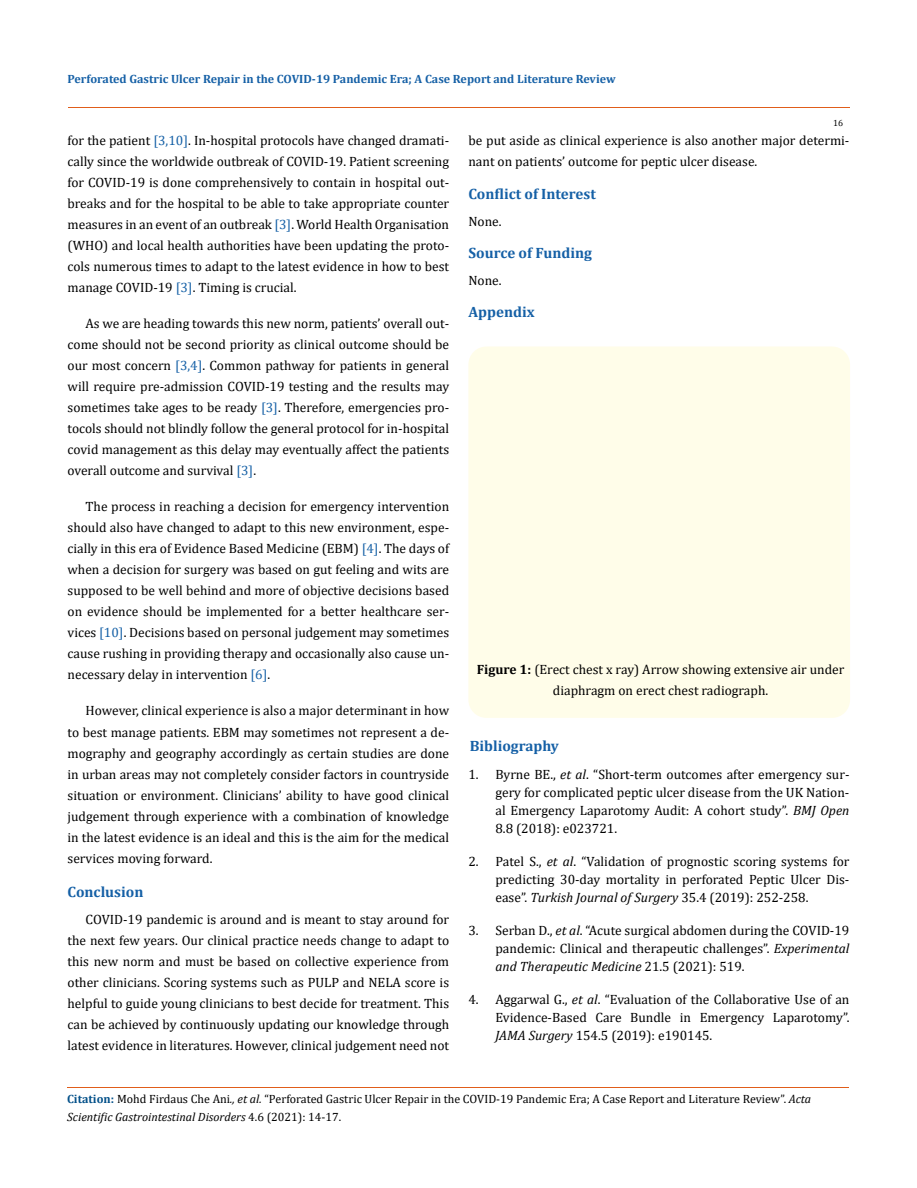
<style>
.page{position:relative;width:917px;height:1188px;background:#fff}
.page>*{position:absolute;margin:0;border:0;box-sizing:border-box;transform-origin:0 0}
.t1{font:700 15px "Cambria";color:#1560a6}
.t2{font:13.5px/21px "Cambria";color:#000;text-align:justify}
.t3{font:12px/18px "Cambria";color:#000}
.t4{font:700 12px "Cambria";color:#1560a6}
.t5{font:9px "Cambria";color:#000}
.s1{color:#1560a6}
.s2{font-weight:700}
.s3{font-style:italic}
.s4{font-weight:700;color:#035089}
</style>
<div class="page">
<div style="left:468px;top:346px;width:382px;height:372px;background:#fffde9;border-radius:18px"></div>
<hr style="left:68px;top:108px;width:781px;height:1px;background:#e05d1a">
<hr style="left:67px;top:1087px;width:782px;height:1px;background:#e05d1a">
<p class="t4" style="left:68px;top:70px;width:549px">Perforated Gastric Ulcer Repair in the COVID-19 Pandemic Era; A Case Report and Literature Review</p>
<p class="t5" style="left:833px;top:118px;width:11px">16</p>
<p class="t2" style="left:68px;top:130px;width:383px">for the patient <span class="s1">[3,10]</span>. In-hospital protocols have changed dramati&shy;cally since the worldwide outbreak of COVID-19. Patient screening for COVID-19 is done comprehensively to contain in hospital out&shy;breaks and for the hospital to be able to take appropriate counter measures in an event of an outbreak <span class="s1">[3]</span>. World Health Organisation (WHO) and local health authorities have been updating the proto&shy;cols numerous times to adapt to the latest evidence in how to best manage COVID-19 <span class="s1">[3]</span>. Timing is crucial.</p>
<p class="t2" style="left:68px;top:313px;width:383px;text-indent:18px">As we are heading towards this new norm, patients’ overall out&shy;come should not be second priority as clinical outcome should be our most concern <span class="s1">[3,4]</span>. Common pathway for patients in general will require pre-admission COVID-19 testing and the results may sometimes take ages to be ready <span class="s1">[3]</span>. Therefore, emergencies pro&shy;tocols should not blindly follow the general protocol for in-hospital covid management as this delay may eventually affect the patients overall outcome and survival <span class="s1">[3]</span>.</p>
<p class="t2" style="left:68px;top:496px;width:383px;text-indent:18px">The process in reaching a decision for emergency intervention should also have changed to adapt to this new environment, espe&shy;cially in this era of Evidence Based Medicine (EBM) <span class="s1">[4]</span>. The days of when a decision for surgery was based on gut feeling and wits are supposed to be well behind and more of objective decisions based on evidence should be implemented for a better healthcare ser&shy;vices <span class="s1">[10]</span>. Decisions based on personal judgement may sometimes cause rushing in providing therapy and occasionally also cause un&shy;necessary delay in intervention <span class="s1">[6]</span>.</p>
<p class="t2" style="left:68px;top:700px;width:383px;text-indent:18px">However, clinical experience is also a major determinant in how to best manage patients. EBM may sometimes not represent a de&shy;mography and geography accordingly as certain studies are done in urban areas may not completely consider factors in countryside situation or environment. Clinicians’ ability to have good clinical judgement through experience with a combination of knowledge in the latest evidence is an ideal and this is the aim for the medical services moving forward.</p>
<p class="t1" style="left:68px;top:881px;width:77px">Conclusion</p>
<p class="t2" style="left:68px;top:909px;width:383px;text-indent:18px">COVID-19 pandemic is around and is meant to stay around for the next few years. Our clinical practice needs change to adapt to this new norm and must be based on collective experience from other clinicians. Scoring systems such as PULP and NELA score is helpful to guide young clinicians to best decide for treatment. This can be achieved by continuously updating our knowledge through latest evidence in literatures. However, clinical judgement need not</p>
<p class="t2" style="left:468px;top:130px;width:382px">be put aside as clinical experience is also another major determi&shy;nant on patients’ outcome for peptic ulcer disease.</p>
<p class="t1" style="left:468px;top:183px;width:129px">Conflict of Interest</p>
<p class="t2" style="left:468px;top:210px;width:35px">None.</p>
<p class="t1" style="left:468px;top:242px;width:125px">Source of Funding</p>
<p class="t2" style="left:468px;top:270px;width:35px">None.</p>
<p class="t1" style="left:468px;top:301px;width:68px">Appendix</p>
<p class="t2" style="left:476px;top:658px;width:369px;text-align:center"><span class="s2">Figure 1:</span> (Erect chest x ray) Arrow showing extensive air under diaphragm on erect chest radiograph.</p>
<p class="t1" style="left:470px;top:735px;width:91px">Bibliography</p>
<p class="t2" style="left:495px;top:765px;width:355px;line-height:18px;text-indent:-27px">1. Byrne BE., <span class="s3">et al</span>. “Short-term outcomes after emergency sur&shy;gery for complicated peptic ulcer disease from the UK Nation&shy;al Emergency Laparotomy Audit: A cohort study”. <span class="s3">BMJ Open </span>8.8 (2018): e023721.</p>
<p class="t2" style="left:495px;top:852px;width:355px;line-height:18px;text-indent:-27px">2. Patel S., <span class="s3">et al</span>. “Validation of prognostic scoring systems for predicting 30-day mortality in perforated Peptic Ulcer Dis&shy;ease”. <span class="s3">Turkish Journal of Surgery</span> 35.4 (2019): 252-258.</p>
<p class="t2" style="left:495px;top:921px;width:355px;line-height:18px;text-indent:-27px">3. Serban D., <span class="s3">et al</span>. “Acute surgical abdomen during the COVID‑19 pandemic: Clinical and therapeutic challenges”. <span class="s3">Experimental and Therapeutic Medicine</span> 21.5 (2021): 519.</p>
<p class="t2" style="left:495px;top:990px;width:355px;line-height:18px;text-indent:-27px">4. Aggarwal G., <span class="s3">et al</span>. “Evaluation of the Collaborative Use of an Evidence-Based Care Bundle in Emergency Laparotomy”.<br><span class="s3">JAMA Surgery</span> 154.5 (2019): e190145.</p>
<p class="t3" style="left:67px;top:1090px;width:745px"><span class="s4">Citation:</span> Mohd Firdaus Che Ani<span class="s3">., et al.</span> “Perforated Gastric Ulcer Repair in the COVID-19 Pandemic Era; A Case Report and Literature Review”. <span class="s3">Acta<br>Scientific Gastrointestinal Disorders</span> 4.6 (2021): 14-17.</p>
</div>
